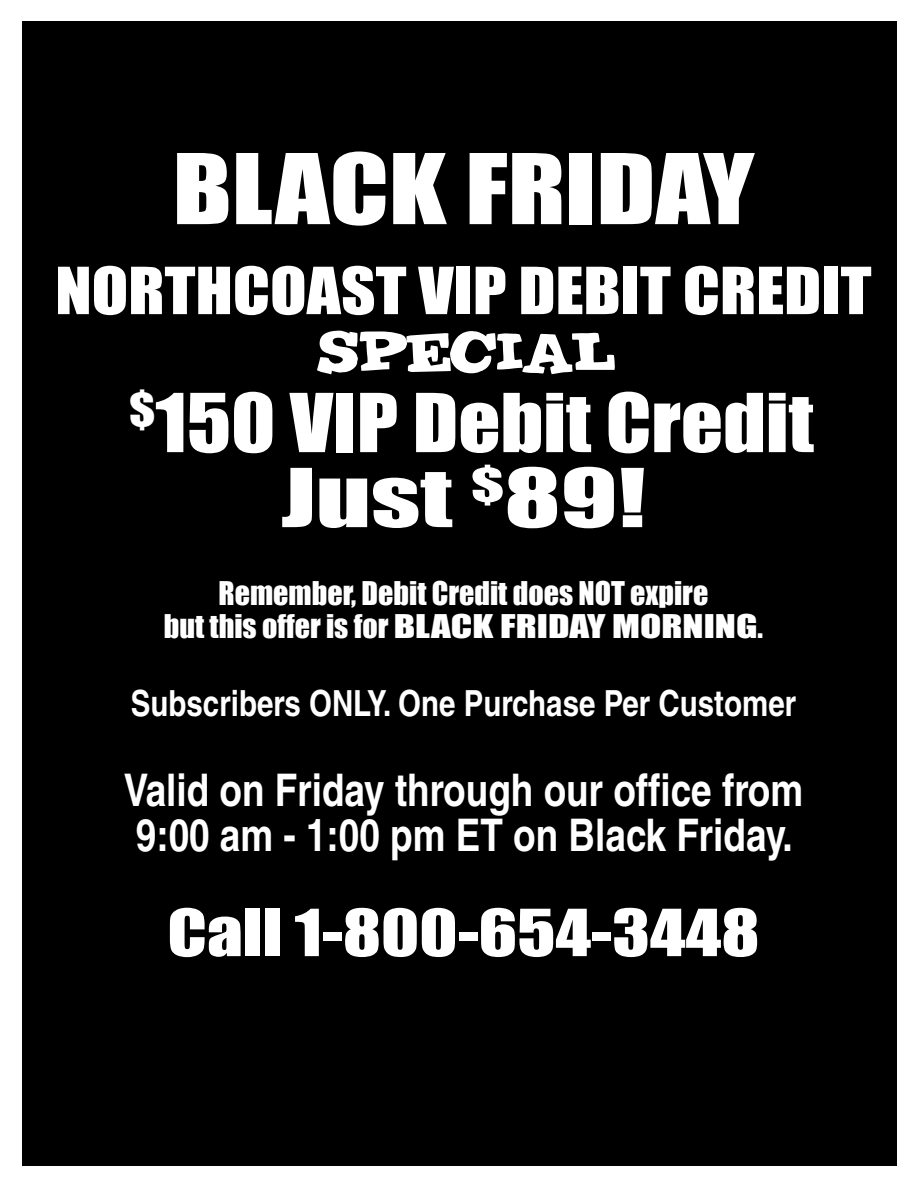
<style>
.page{position:relative;width:918px;height:1188px;background:#fff}
.page>*{position:absolute;margin:0;border:0;box-sizing:border-box;transform-origin:0 0}
.t1{font:90px "Impact";color:#fff;scale:1.19 1}
.t2{font:75px/75px "Impact";color:#fff;text-align:center;scale:1.1 1}
.t3{font:60px "Impact";color:#fff;scale:1.12 1}
.t4{font:60px "Impact";color:#fff;scale:1.19 1}
.t5{font:60px "Jointby Pizza Dude";color:#fff;scale:1.19 1}
.t6{font:700 condensed 45px/45px "Helvetica";color:#fff}
.t7{font:700 condensed 36px "Helvetica";color:#fff}
.t8{font:30px/33px "Impact";color:#fff;text-align:center}
</style>
<div class="page">
<div style="left:22px;top:22px;width:874px;height:1144px;background:#000"></div>
<h1 class="t1" style="left:173px;top:133px;width:490px">BLACK FRIDAY</h1>
<h3 class="t3" style="left:55px;top:254px;width:730px">NORTHCOAST VIP DEBIT CREDIT</h3>
<h3 class="t5" style="left:315px;top:329px;width:250px">SPECIAL</h3>
<h2 class="t2" style="left:129px;top:385px;width:624px"><sup>$</sup>150 VIP Debit Credit<br>Just <sup>$</sup>89!</h2>
<p class="t8" style="left:164px;top:577px;width:601px">Remember, Debit Credit does NOT expire<br>but this offer is for BLACK FRIDAY MORNING.</p>
<p class="t7" style="left:131px;top:682px;width:667px">Subscribers ONLY. One Purchase Per Customer</p>
<h3 class="t6" style="left:124px;top:767px;width:681px">Valid on Friday through our office from<br>9:00 am - 1:00 pm ET on Black Friday.</h3>
<h3 class="t4" style="left:167px;top:896px;width:499px">Call 1-800-654-3448</h3>
</div>
